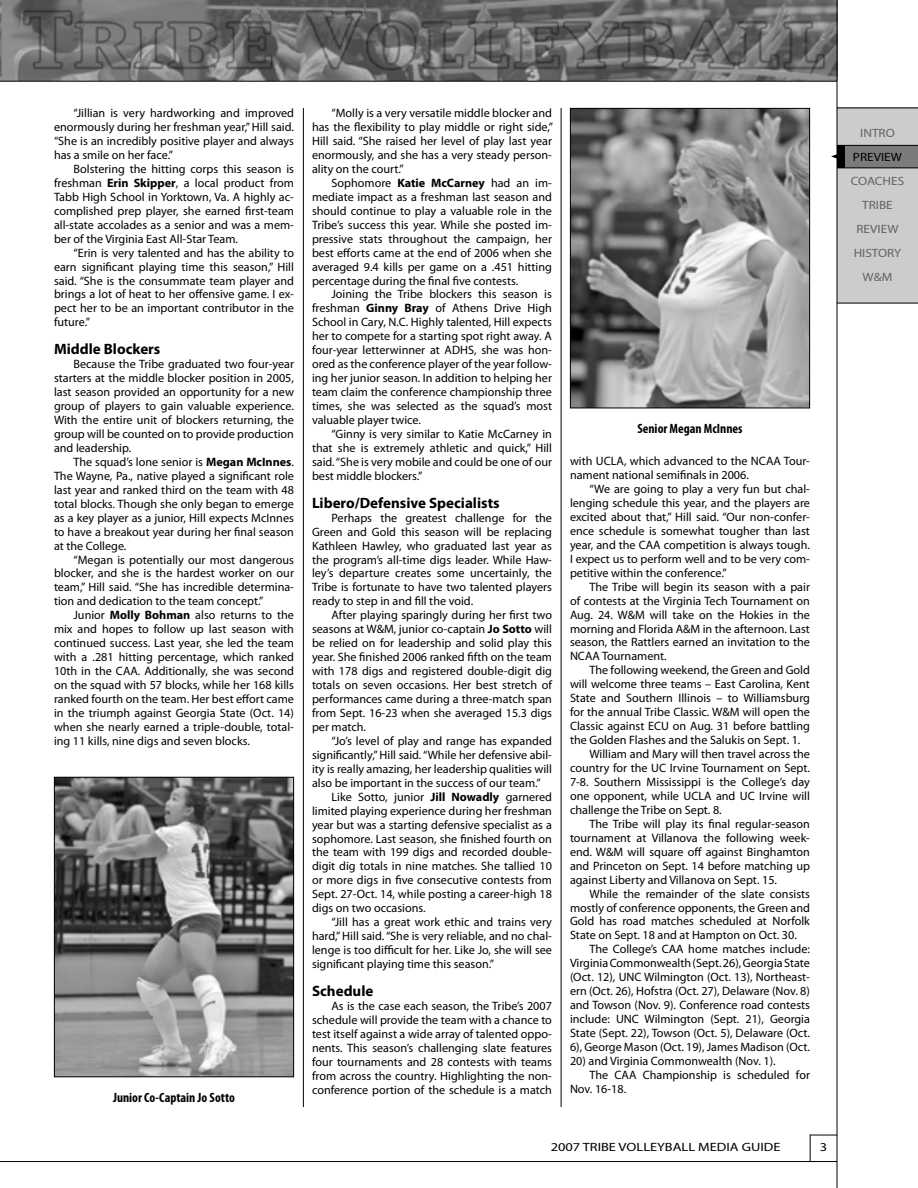
<style>
.page{position:relative;width:918px;height:1188px;background:#fff}
.page>*{position:absolute;margin:0;border:0;box-sizing:border-box;transform-origin:0 0}
.t1{font:700 15px "Myriad Pro";color:#000}
.t2{font:700 condensed 13.5px "Myriad Pro";color:#000}
.t3{font:12.15px/14px "Myriad Pro";color:#000;text-align:justify}
.t4{font:12px "Myriad Pro";color:#636363;scale:1.1 1}
.t5{font:12px "Myriad Pro";color:#000;scale:1.2 1}
.t6{font:12px "Myriad Pro";color:#000;scale:1.1 1}
.s1{font-weight:700}
</style>
<div class="page">
<img style="left:0;top:0;width:837px;height:81px">
<div style="left:837px;top:108px;width:81px;height:195px;background:#ccc"></div>
<hr style="left:837px;top:0;width:1px;height:1188px;background:#000">
<hr style="left:0;top:81px;width:837px;height:1px;background:#000">
<hr style="left:0;top:1161px;width:837px;height:1px;background:#000">
<svg style="left:810px;top:1135px;width:27px;height:26px"></svg>
<hr style="left:837px;top:108px;width:81px;height:1px;background:#000">
<hr style="left:837px;top:303px;width:81px;height:1px;background:#000">
<hr style="left:837px;top:168px;width:81px;height:1px;background:#000">
<div style="left:837px;top:145px;width:7px;height:23px;background:#000"></div>
<svg style="left:831px;top:153px;width:6px;height:7px"></svg>
<div style="left:841px;top:145px;width:77px;height:23px;background:#7b7b7b"></div>
<img style="left:56px;top:779px;width:236px;height:296px">
<div style="left:54px;top:777px;width:240px;height:300px;border:1px solid #000"></div>
<img style="left:572px;top:110px;width:236px;height:296px">
<div style="left:570px;top:108px;width:240px;height:300px;border:1px solid #000"></div>
<hr style="left:303px;top:108px;width:1px;height:999px;background:#000">
<hr style="left:561px;top:108px;width:1px;height:999px;background:#000">
<p class="t3" style="left:54px;top:106px;width:242px;text-indent:20px">“Jillian is very hardworking and improved enormously during her freshman year,” Hill said. “She is an incredibly positive player and always has a smile on her face.”</p>
<p class="t3" style="left:54px;top:162px;width:242px;text-indent:20px">Bolstering the hitting corps this season is freshman <span class="s1">Erin Skipper</span>, a local product from Tabb High School in Yorktown, Va. A highly ac&shy;complished prep player, she earned first-team all-state accolades as a senior and was a mem&shy;ber of the Virginia East All-Star Team.</p>
<p class="t3" style="left:54px;top:246px;width:242px;text-indent:20px">“Erin is very talented and has the ability to earn significant playing time this season,” Hill said. “She is the consummate team player and brings a lot of heat to her offensive game. I ex&shy;pect her to be an important contributor in the future.”</p>
<p class="t1" style="left:54px;top:341px;width:108px">Middle Blockers</p>
<p class="t3" style="left:54px;top:357px;width:242px;text-indent:20px">Because the Tribe graduated two four-year starters at the middle blocker position in 2005, last season provided an opportunity for a new group of players to gain valuable experience.<br>With the entire unit of blockers returning, the group will be counted on to provide production and leadership.</p>
<p class="t3" style="left:54px;top:455px;width:242px;text-indent:20px">The squad’s lone senior is <span class="s1">Megan McInnes</span>.<br>The Wayne, Pa., native played a significant role last year and ranked third on the team with 48 total blocks. Though she only began to emerge as a key player as a junior, Hill expects McInnes to have a breakout year during her final season at the College.</p>
<p class="t3" style="left:54px;top:553px;width:242px;text-indent:20px">“Megan is potentially our most dangerous blocker, and she is the hardest worker on our team,” Hill said. “She has incredible determina&shy;tion and dedication to the team concept.”</p>
<p class="t3" style="left:54px;top:609px;width:242px;text-indent:20px">Junior <span class="s1">Molly Bohman</span> also returns to the mix and hopes to follow up last season with continued success. Last year, she led the team with a .281 hitting percentage, which ranked 10th in the CAA. Additionally, she was second on the squad with 57 blocks, while her 168 kills ranked fourth on the team. Her best effort came in the triumph against Georgia State (Oct. 14) when she nearly earned a triple-double, total&shy;ing 11 kills, nine digs and seven blocks.</p>
<p class="t2" style="left:113px;top:1090px;width:123px">Junior Co-Captain Jo Sotto</p>
<p class="t3" style="left:312px;top:106px;width:243px;text-indent:20px">“Molly is a very versatile middle blocker and has the flexibility to play middle or right side,” Hill said. “She raised her level of play last year enormously, and she has a very steady person&shy;ality on the court.”</p>
<p class="t3" style="left:312px;top:176px;width:242px;text-indent:20px">Sophomore <span class="s1">Katie McCarney</span> had an im&shy;mediate impact as a freshman last season and should continue to play a valuable role in the Tribe’s success this year. While she posted im&shy;pressive stats throughout the campaign, her best efforts came at the end of 2006 when she averaged 9.4 kills per game on a .451 hitting percentage during the final five contests.</p>
<p class="t3" style="left:312px;top:288px;width:242px;text-indent:20px">Joining the Tribe blockers this season is freshman <span class="s1">Ginny Bray</span> of Athens Drive High School in Cary, N.C. Highly talented, Hill expects her to compete for a starting spot right away. A four-year letterwinner at ADHS, she was hon&shy;ored as the conference player of the year follow&shy;ing her junior season. In addition to helping her team claim the conference championship three times, she was selected as the squad’s most valuable player twice.</p>
<p class="t3" style="left:312px;top:427px;width:242px;text-indent:20px">“Ginny is very similar to Katie McCarney in that she is extremely athletic and quick,” Hill said. “She is very mobile and could be one of our best middle blockers.”</p>
<p class="t1" style="left:312px;top:494px;width:189px">Libero/Defensive Specialists</p>
<p class="t3" style="left:312px;top:511px;width:242px;text-indent:20px">Perhaps the greatest challenge for the Green and Gold this season will be replacing Kathleen Hawley, who graduated last year as the program’s all-time digs leader. While Haw&shy;ley’s departure creates some uncertainly, the Tribe is fortunate to have two talented players ready to step in and fill the void.</p>
<p class="t3" style="left:312px;top:609px;width:242px;text-indent:20px">After playing sparingly during her first two seasons at W&amp;M, junior co-captain <span class="s1">Jo Sotto</span> will be relied on for leadership and solid play this year. She finished 2006 ranked fifth on the team with 178 digs and registered double-digit dig totals on seven occasions. Her best stretch of performances came during a three-match span from Sept. 16-23 when she averaged 15.3 digs per match.</p>
<p class="t3" style="left:312px;top:734px;width:242px;text-indent:20px">“Jo’s level of play and range has expanded significantly,” Hill said. “While her defensive abil&shy;ity is really amazing, her leadership qualities will also be important in the success of our team.”</p>
<p class="t3" style="left:312px;top:790px;width:242px;text-indent:20px">Like Sotto, junior <span class="s1">Jill Nowadly</span> garnered limited playing experience during her freshman year but was a starting defensive specialist as a sophomore. Last season, she finished fourth on the team with 199 digs and recorded double&shy;digit dig totals in nine matches. She tallied 10 or more digs in five consecutive contests from Sept. 27-Oct. 14, while posting a career-high 18 digs on two occasions.</p>
<p class="t3" style="left:312px;top:915px;width:242px;text-indent:20px">“Jill has a great work ethic and trains very hard,” Hill said. “She is very reliable, and no chal&shy;lenge is too difficult for her. Like Jo, she will see significant playing time this season.”</p>
<p class="t1" style="left:312px;top:983px;width:63px">Schedule</p>
<p class="t3" style="left:312px;top:999px;width:242px;text-indent:20px">As is the case each season, the Tribe’s 2007 schedule will provide the team with a chance to test itself against a wide array of talented oppo&shy;nents. This season’s challenging slate features four tournaments and 28 contests with teams from across the country. Highlighting the non&shy;conference portion of the schedule is a match</p>
<p class="t2" style="left:637px;top:421px;width:107px">Senior Megan McInnes</p>
<p class="t3" style="left:570px;top:454px;width:242px">with UCLA, which advanced to the NCAA Tour&shy;nament national semifinals in 2006.</p>
<p class="t3" style="left:570px;top:482px;width:242px;text-indent:20px">“We are going to play a very fun but chal&shy;lenging schedule this year, and the players are excited about that,” Hill said. “Our non-confer&shy;ence schedule is somewhat tougher than last year, and the CAA competition is always tough.<br>I expect us to perform well and to be very com&shy;petitive within the conference.”</p>
<p class="t3" style="left:570px;top:580px;width:242px;text-indent:20px">The Tribe will begin its season with a pair of contests at the Virginia Tech Tournament on Aug. 24. W&amp;M will take on the Hokies in the morning and Florida A&amp;M in the afternoon. Last season, the Rattlers earned an invitation to the NCAA Tournament.</p>
<p class="t3" style="left:570px;top:664px;width:242px;text-indent:20px">The following weekend, the Green and Gold will welcome three teams – East Carolina, Kent State and Southern Illinois – to Williamsburg for the annual Tribe Classic. W&amp;M will open the Classic against ECU on Aug. 31 before battling the Golden Flashes and the Salukis on Sept. 1.</p>
<p class="t3" style="left:570px;top:747px;width:242px;text-indent:20px">William and Mary will then travel across the country for the UC Irvine Tournament on Sept.<br>7-8. Southern Mississippi is the College’s day one opponent, while UCLA and UC Irvine will challenge the Tribe on Sept. 8.</p>
<p class="t3" style="left:570px;top:817px;width:242px;text-indent:20px">The Tribe will play its final regular-season tournament at Villanova the following week&shy;end. W&amp;M will square off against Binghamton and Princeton on Sept. 14 before matching up against Liberty and Villanova on Sept. 15.</p>
<p class="t3" style="left:570px;top:887px;width:242px;text-indent:20px">While the remainder of the slate consists mostly of conference opponents, the Green and Gold has road matches scheduled at Norfolk State on Sept. 18 and at Hampton on Oct. 30.</p>
<p class="t3" style="left:570px;top:943px;width:242px;text-indent:20px">The College’s CAA home matches include:<br>Virginia Commonwealth (Sept. 26), Georgia State (Oct. 12), UNC Wilmington (Oct. 13), Northeast&shy;ern (Oct. 26), Hofstra (Oct. 27), Delaware (Nov. 8) and Towson (Nov. 9). Conference road contests include: UNC Wilmington (Sept. 21), Georgia State (Sept. 22), Towson (Oct. 5), Delaware (Oct.<br>6), George Mason (Oct. 19), James Madison (Oct.</p>
<p class="t3" style="left:570px;top:1054px;width:207px">20) and Virginia Commonwealth (Nov. 1).</p>
<p class="t3" style="left:570px;top:1068px;width:241px;text-indent:20px">The CAA Championship is scheduled for<br>Nov. 16-18.</p>
<p class="t5" style="left:551px;top:1140px;width:193px">2007 TRIBE VOLLEYBALL MEDIA GUIDE</p>
<p class="t5" style="left:820px;top:1141px;width:8px">3</p>
<p class="t4" style="left:860px;top:127px;width:33px">INTRO</p>
<p class="t6" style="left:853px;top:151px;width:46px">PREVIEW</p>
<p class="t4" style="left:851px;top:175px;width:50px">COACHES</p>
<p class="t4" style="left:862px;top:199px;width:29px">TRIBE</p>
<p class="t4" style="left:856px;top:223px;width:40px">REVIEW</p>
<p class="t4" style="left:854px;top:247px;width:45px">HISTORY</p>
<p class="t4" style="left:863px;top:271px;width:29px">W&amp;M</p>
</div>
